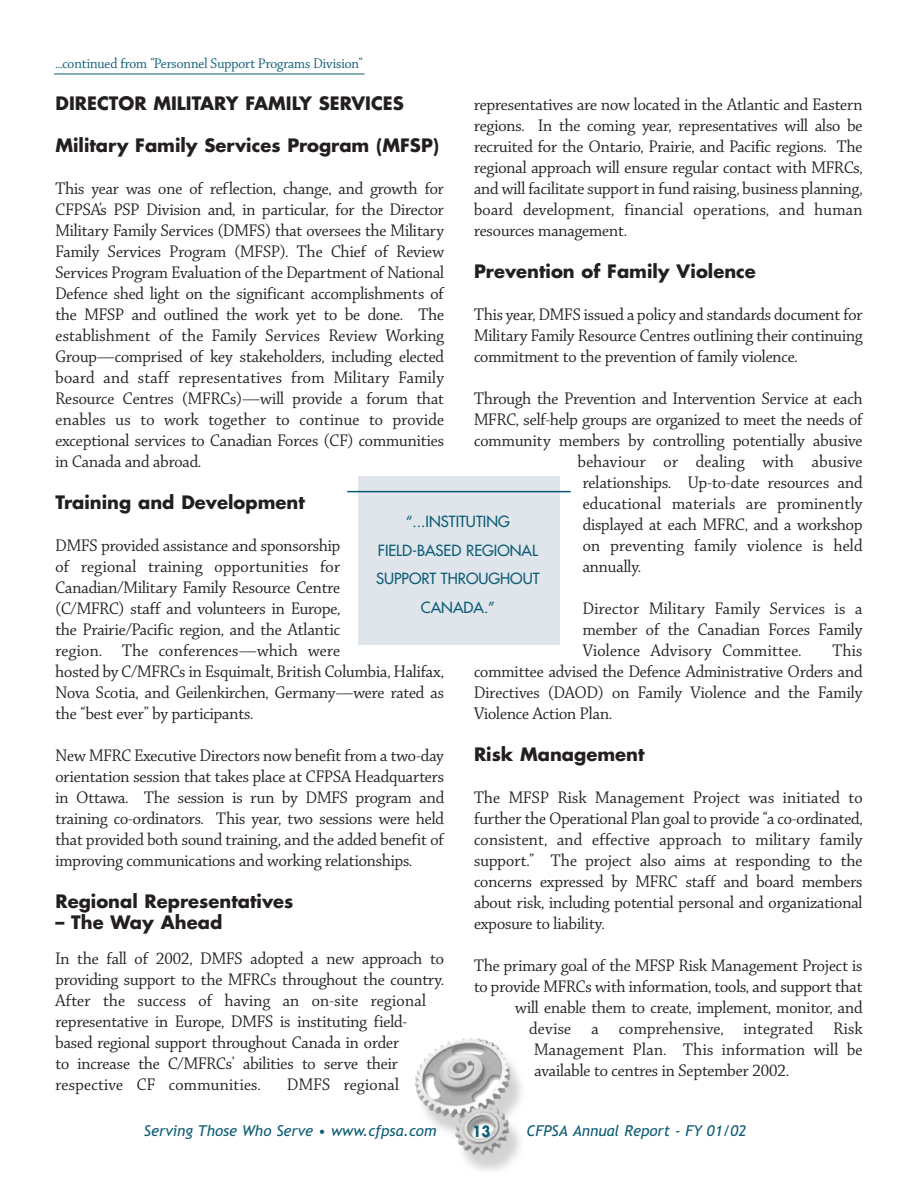
<style>
.page{position:relative;width:918px;height:1188px;background:#fff}
.page>*{position:absolute;margin:0;border:0;box-sizing:border-box;transform-origin:0 0}
.t1{font:18px/21px "Chaparral Display";color:#231f20;text-align:justify}
.t2{font:18px "Chaparral Display";letter-spacing:.02em;color:#231f20}
.t3{font:700 18px "Futura";color:#231f20}
.t4{font:italic 15px "Trebuchet MS";color:#0d5c75}
.t5{font:15px/28.5px "Futura";color:#0d5c75;text-align:center}
.t6{font:15px "Chaparral Display";color:#0d5c75}
.t7{font:700 15px "Futura";color:#0d5c75;scale:.88 1}
</style>
<div class="page">
<img style="left:414px;top:1038px;width:107px;height:133px">
<div style="left:358px;top:476px;width:202px;height:169px;background:#dfe5eb"></div>
<hr style="left:347px;top:491px;width:224px;height:1px;background:#0d5c75">
<hr style="left:54px;top:74px;width:310px;height:1px;background:#0d5c75">
<p class="t6" style="left:56px;top:58px;width:309px">...continued from “Personnel Support Programs Division”</p>
<p class="t3" style="left:56px;top:95px;width:350px">DIRECTOR MILITARY FAMILY SERVICES</p>
<p class="t3" style="left:56px;top:137px;width:385px">Military Family Services Program (MFSP)</p>
<p class="t1" style="left:55px;top:180px;width:390px">This year was one of reflection, change, and growth for CFPSA’s PSP Division and, in particular, for the Director Military Family Services (DMFS) that oversees the Military Family Services Program (MFSP). The Chief of Review Services Program Evaluation of the Department of National Defence shed light on the significant accomplishments of the MFSP and outlined the work yet to be done. The establishment of the Family Services Review Working Group—comprised of key stakeholders, including elected board and staff representatives from Military Family Resource Centres (MFRCs)—will provide a forum that enables us to work together to continue to provide exceptional services to Canadian Forces (CF) communities in Canada and abroad.</p>
<p class="t3" style="left:56px;top:494px;width:251px">Training and Development</p>
<p class="t1" style="left:56px;top:537px;width:390px;text-align:left">DMFS provided assistance and sponsorship<br>of regional training opportunities for Canadian/Military Family Resource Centre<br>(C/MFRC) staff and volunteers in Europe,<br>the Prairie/Pacific region, and the Atlantic<br>region. The conferences—which were<br>hosted by C/MFRCs in Esquimalt, British Columbia, Halifax, Nova Scotia, and Geilenkirchen, Germany—were rated as the “best ever” by participants.</p>
<p class="t1" style="left:56px;top:747px;width:390px">New MFRC Executive Directors now benefit from a two-day orientation session that takes place at CFPSA Headquarters in Ottawa. The session is run by DMFS program and training co-ordinators. This year, two sessions were held that provided both sound training, and the added benefit of improving communications and working relationships.</p>
<p class="t3" style="left:56px;top:893px;width:239px">Regional Representatives</p>
<p class="t3" style="left:56px;top:914px;width:168px">– The Way Ahead</p>
<p class="t1" style="left:56px;top:949px;width:390px;text-align:left">In the fall of 2002, DMFS adopted a new approach to providing support to the MFRCs throughout the country.<br>After the success of having an on-site regional representative in Europe, DMFS is instituting field&shy;based regional support throughout Canada in order<br>to increase the C/MFRCs’ abilities to serve their respective CF communities.</p>
<p class="t1" style="left:474px;top:96px;width:390px">representatives are now located in the Atlantic and Eastern regions. In the coming year, representatives will also be recruited for the Ontario, Prairie, and Pacific regions. The regional approach will ensure regular contact with MFRCs, and will facilitate support in fund raising, business planning, board development, financial operations, and human resources management.</p>
<p class="t3" style="left:474px;top:263px;width:283px">Prevention of Family Violence</p>
<p class="t1" style="left:474px;top:306px;width:390px">This year, DMFS issued a policy and standards document for Military Family Resource Centres outlining their continuing commitment to the prevention of family violence.</p>
<p class="t1" style="left:474px;top:390px;width:390px">Through the Prevention and Intervention Service at each</p>
<p class="t1" style="left:474px;top:411px;width:390px">MFRC, self-help groups are organized to meet the needs of</p>
<p class="t1" style="left:474px;top:432px;width:390px">community members by controlling potentially abusive</p>
<p class="t2" style="left:578px;top:455px;width:286px">behaviour or dealing with abusive</p>
<p class="t1" style="left:583px;top:474px;width:281px">relationships. Up-to-date resources and</p>
<p class="t2" style="left:583px;top:497px;width:281px">educational materials are prominently</p>
<p class="t1" style="left:583px;top:516px;width:281px">displayed at each MFRC, and a workshop</p>
<p class="t2" style="left:583px;top:539px;width:281px">on preventing family violence is held</p>
<p class="t1" style="left:583px;top:558px;width:60px">annually.</p>
<p class="t1" style="left:583px;top:600px;width:281px">Director Military Family Services is a member of the Canadian Forces Family Violence Advisory Committee.</p>
<p class="t5" style="left:376px;top:509px;width:165px">“...INSTITUTING<br>FIELD-BASED REGIONAL<br>SUPPORT THROUGHOUT<br>CANADA.”</p>
<p class="t1" style="left:474px;top:642px;width:390px;text-indent:359px">This committee advised the Defence Administrative Orders and Directives (DAOD) on Family Violence and the Family Violence Action Plan.</p>
<p class="t3" style="left:474px;top:746px;width:172px">Risk Management</p>
<p class="t1" style="left:474px;top:789px;width:390px">The MFSP Risk Management Project was initiated to further the Operational Plan goal to provide “a co-ordinated, consistent, and effective approach to military family support.” The project also aims at responding to the concerns expressed by MFRC staff and board members about risk, including potential personal and organizational exposure to liability.</p>
<p class="t1" style="left:474px;top:957px;width:390px">The primary goal of the MFSP Risk Management Project is</p>
<p class="t1" style="left:474px;top:978px;width:390px">to provide MFRCs with information, tools, and support that</p>
<p class="t1" style="left:515px;top:999px;width:349px">will enable them to create, implement, monitor, and</p>
<p class="t2" style="left:529px;top:1022px;width:335px">devise a comprehensive, integrated Risk</p>
<p class="t2" style="left:534px;top:1043px;width:330px">Management Plan. This information will be</p>
<p class="t1" style="left:535px;top:1062px;width:256px">available to centres in September 2002.</p>
<p class="t2" style="left:287px;top:1077px;width:113px">DMFS regional</p>
<p class="t4" style="left:144px;top:1125px;width:294px">Serving Those Who Serve • www.cfpsa.com</p>
<p class="t4" style="left:526px;top:1125px;width:221px">CFPSA Annual Report - FY 01/02</p>
<p class="t7" style="left:472px;top:1125px;width:22px">13</p>
</div>
